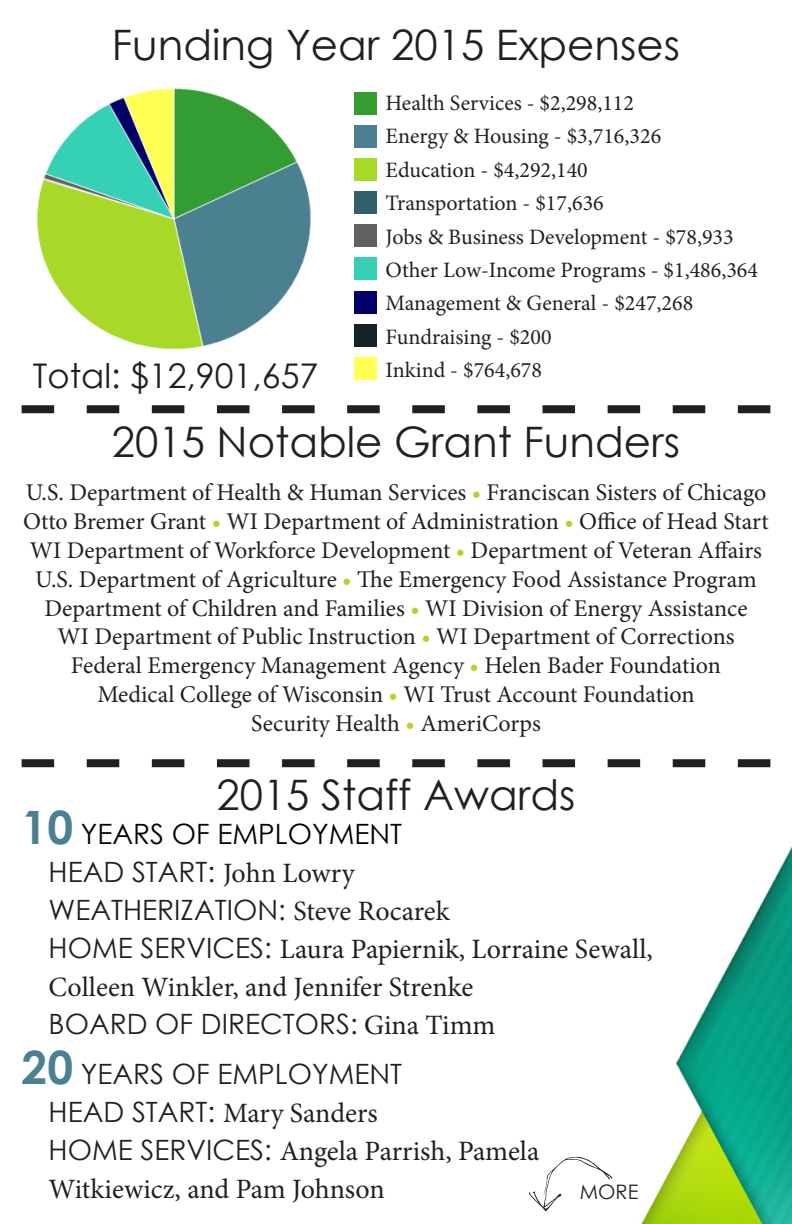
<style>
.page{position:relative;width:792px;height:1224px;background:#fff}
.page>*{position:absolute;margin:0;border:0;box-sizing:border-box;transform-origin:0 0}
.t1{font:42px "Century Gothic";color:#231f20}
.t2{font:34px "Century Gothic";color:#231f20}
.t3{font:28px/38px "Minion Pro";color:#231f20}
.t4{font:28px "Century Gothic";color:#231f20}
.t5{font:28px "Century Gothic";color:#000}
.t6{font:24px/28.8px "Minion Pro";color:#231f20}
.t7{font:22px "Minion Pro";color:#231f20}
.t8{font:20px "Century Gothic";color:#231f20}
.s1{color:#a8d929}
.s2{font-weight:700;font-size:46px;color:#4a808f}
.s3{font-family:"Minion Pro"}
.s4{font-family:"Century Gothic"}
</style>
<div class="page">
<img style="left:612px;top:846px;width:180px;height:378px">
<div style="left:594px;top:730px;width:112px;height:183px;background:#fff"></div>
<svg style="left:529px;top:1157px;width:83px;height:54px"></svg>
<svg style="left:22px;top:405px;width:748px;height:8px"></svg>
<svg style="left:22px;top:759px;width:748px;height:8px"></svg>
<img style="left:37px;top:88px;width:274px;height:262px">
<div style="left:355px;top:92px;width:22px;height:22px;background:#339c33"></div>
<div style="left:355px;top:125px;width:22px;height:22px;background:#4a808f"></div>
<div style="left:355px;top:158px;width:22px;height:23px;background:#a8d929"></div>
<div style="left:355px;top:191px;width:22px;height:23px;background:#33616b"></div>
<div style="left:355px;top:225px;width:22px;height:22px;background:#616161"></div>
<div style="left:355px;top:258px;width:22px;height:22px;background:#36d1b5"></div>
<div style="left:355px;top:291px;width:22px;height:22px;background:#006"></div>
<div style="left:355px;top:324px;width:22px;height:22px;background:#132327"></div>
<div style="left:355px;top:357px;width:22px;height:22px;background:#ffff54"></div>
<p class="t1" style="left:112px;top:15px;width:570px">Funding Year 2015 Expenses</p>
<p class="t7" style="left:386px;top:88px;width:250px">Health Services - $2,298,112</p>
<p class="t7" style="left:386px;top:122px;width:277px">Energy &amp; Housing - $3,716,326</p>
<p class="t7" style="left:386px;top:155px;width:204px">Education - $4,292,140</p>
<p class="t7" style="left:386px;top:188px;width:220px">Transportation - $17,636</p>
<p class="t7" style="left:386px;top:222px;width:350px">Jobs &amp; Business Development - $78,933</p>
<p class="t7" style="left:386px;top:255px;width:374px">Other Low-Income Programs - $1,486,364</p>
<p class="t7" style="left:386px;top:289px;width:309px">Management &amp; General - $247,268</p>
<p class="t7" style="left:386px;top:322px;width:168px">Fundraising - $200</p>
<p class="t7" style="left:386px;top:355px;width:158px">Inkind - $764,678</p>
<p class="t2" style="left:33px;top:352px;width:287px">Total: $12,901,657</p>
<p class="t1" style="left:112px;top:413px;width:570px">2015 Notable Grant Funders</p>
<p class="t6" style="left:26px;top:478px;width:742px">U.S. Department of Health &amp; Human Services <span class="s1">•</span> Franciscan Sisters of Chicago</p>
<p class="t6" style="left:23px;top:507px;width:747px">Otto Bremer Grant <span class="s1">•</span> WI Department of Administration <span class="s1">•</span> Office of Head Start<br>WI Department of Workforce Development <span class="s1">•</span> Department of Veteran Affairs</p>
<p class="t6" style="left:35px;top:565px;width:723px">U.S. Department of Agriculture <span class="s1">•</span> The Emergency Food Assistance Program</p>
<p class="t6" style="left:44px;top:594px;width:705px">Department of Children and Families <span class="s1">•</span> WI Division of Energy Assistance</p>
<p class="t6" style="left:57px;top:622px;width:679px;text-align:center">WI Department of Public Instruction <span class="s1">•</span> WI Department of Corrections<br>Federal Emergency Management Agency <span class="s1">•</span> Helen Bader Foundation</p>
<p class="t6" style="left:97px;top:680px;width:599px">Medical College of Wisconsin <span class="s1">•</span> WI Trust Account Foundation</p>
<p class="t6" style="left:251px;top:709px;width:291px">Security Health <span class="s1">•</span> AmeriCorps</p>
<p class="t1" style="left:217px;top:765px;width:360px">2015 Staff Awards</p>
<p class="t5" style="left:22px;top:814px;width:382px"><span class="s2">10</span> YEARS OF EMPLOYMENT</p>
<p class="t4" style="left:49px;top:852px;width:308px">HEAD START: <span class="s3">John Lowry</span></p>
<p class="t4" style="left:49px;top:890px;width:402px">WEATHERIZATION: <span class="s3">Steve Rocarek</span></p>
<p class="t3" style="left:49px;top:930px;width:606px"><span class="s4">HOME SERVICES:</span> Laura Papiernik, Lorraine Sewall,<br>Colleen Winkler, and Jennifer Strenke</p>
<p class="t4" style="left:49px;top:1004px;width:448px">BOARD OF DIRECTORS: <span class="s3">Gina Timm</span></p>
<p class="t4" style="left:22px;top:1054px;width:382px"><span class="s2">20</span> YEARS OF EMPLOYMENT</p>
<p class="t3" style="left:49px;top:1094px;width:331px"><span class="s4">HEAD START:</span> Mary Sanders</p>
<p class="t3" style="left:49px;top:1132px;width:492px"><span class="s4">HOME SERVICES:</span> Angela Parrish, Pamela<br>Witkiewicz, and Pam Johnson</p>
<p class="t8" style="left:580px;top:1178px;width:60px">MORE</p>
</div>
